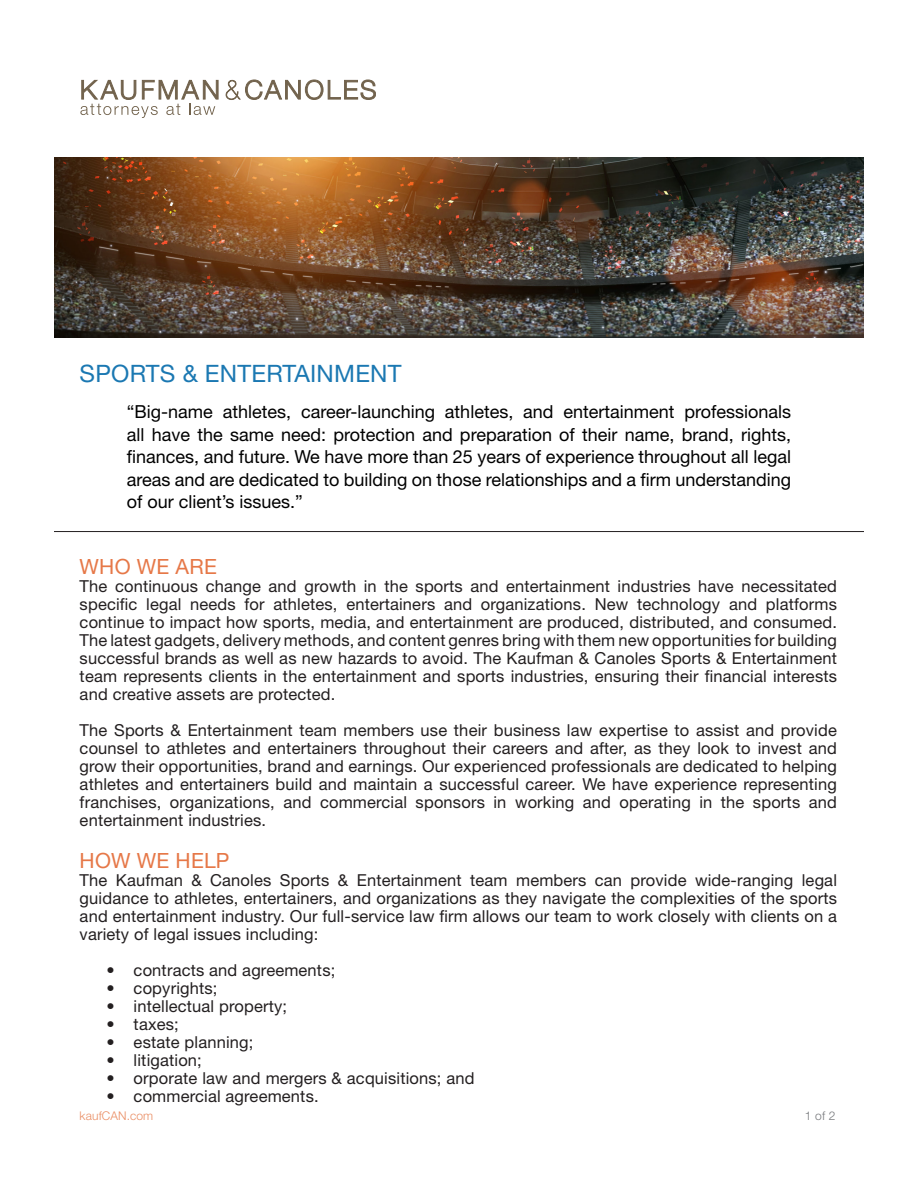
<style>
.page{position:relative;width:918px;height:1188px;background:#fff}
.page>*{position:absolute;margin:0;border:0;box-sizing:border-box;transform-origin:0 0}
.t1{font:24px "Helvetica Neue LT Std";letter-spacing:.01em;color:#1b78b2}
.t2{font:21px "Helvetica Neue LT Std";letter-spacing:.01em;color:#e67848}
.t3{font:18px/22.5px "Helvetica Neue LT Std";color:#000;text-align:justify}
.t4{font:16.5px/18px "Helvetica Neue LT Std";letter-spacing:.01em;color:#231f20;text-align:justify}
.t5{font:300 12px "Helvetica Neue LT Std";letter-spacing:.01em;color:#ea8e64}
.t6{font:300 12px "Helvetica Neue LT Std";color:#76787b}
.s1{font-weight:100;font-stretch:condensed}
</style>
<div class="page">
<svg style="left:226px;top:80px;width:150px;height:20px"></svg>
<svg style="left:80px;top:80px;width:138px;height:38px"></svg>
<hr style="left:54px;top:531px;width:810px;height:1px;background:#231f20">
<img style="left:54px;top:158px;width:810px;height:180px">
<p class="t1" style="left:80px;top:359px;width:323px">SPORTS &amp; ENTERTAINMENT</p>
<p class="t3" style="left:127px;top:400px;width:666px">“Big-name athletes, career-launching athletes, and entertainment professionals all have the same need: protection and preparation of their name, brand, rights, finances, and future. We have more than 25 years of experience throughout all legal areas and are dedicated to building on those relationships and a firm understanding of our client’s issues.”</p>
<p class="t2" style="left:80px;top:555px;width:139px">WHO WE ARE</p>
<p class="t4" style="left:80px;top:577px;width:759px">The continuous change and growth in the sports and entertainment industries have necessitated specific legal needs for athletes, entertainers and organizations. New technology and platforms continue to impact how sports, media, and entertainment are produced, distributed, and consumed.<br>The latest gadgets, delivery methods, and content genres bring with them new opportunities for building successful brands as well as new hazards to avoid. The Kaufman &amp; Canoles Sports &amp; Entertainment team represents clients in the entertainment and sports industries, ensuring their financial interests and creative assets are protected.</p>
<p class="t4" style="left:80px;top:721px;width:759px">The Sports &amp; Entertainment team members use their business law expertise to assist and provide counsel to athletes and entertainers throughout their careers and after, as they look to invest and grow their opportunities, brand and earnings. Our experienced professionals are dedicated to helping athletes and entertainers build and maintain a successful career. We have experience representing franchises, organizations, and commercial sponsors in working and operating in the sports and entertainment industries.</p>
<p class="t2" style="left:80px;top:848px;width:151px">HOW WE HELP</p>
<p class="t4" style="left:80px;top:871px;width:759px">The Kaufman &amp; Canoles Sports &amp; Entertainment team members can provide wide-ranging legal guidance to athletes, entertainers, and organizations as they navigate the complexities of the sports and entertainment industry. Our full-service law firm allows our team to work closely with clients on a variety of legal issues including:</p>
<p class="t4" style="left:107px;top:961px;width:230px"><span class="s1">•</span> contracts and agreements;</p>
<p class="t4" style="left:107px;top:979px;width:112px"><span class="s1">•</span> copyrights;</p>
<p class="t4" style="left:107px;top:997px;width:182px"><span class="s1">•</span> intellectual property;</p>
<p class="t4" style="left:107px;top:1015px;width:74px"><span class="s1">•</span> taxes;</p>
<p class="t4" style="left:107px;top:1033px;width:148px"><span class="s1">•</span> estate planning;</p>
<p class="t4" style="left:107px;top:1051px;width:97px"><span class="s1">•</span> litigation;</p>
<p class="t4" style="left:107px;top:1069px;width:369px"><span class="s1">•</span> orporate law and mergers &amp; acquisitions; and</p>
<p class="t4" style="left:107px;top:1087px;width:214px"><span class="s1">•</span> commercial agreements.</p>
<p class="t5" style="left:80px;top:1108px;width:75px">kaufCAN.com</p>
<p class="t6" style="left:805px;top:1108px;width:32px">1 of 2</p>
</div>
